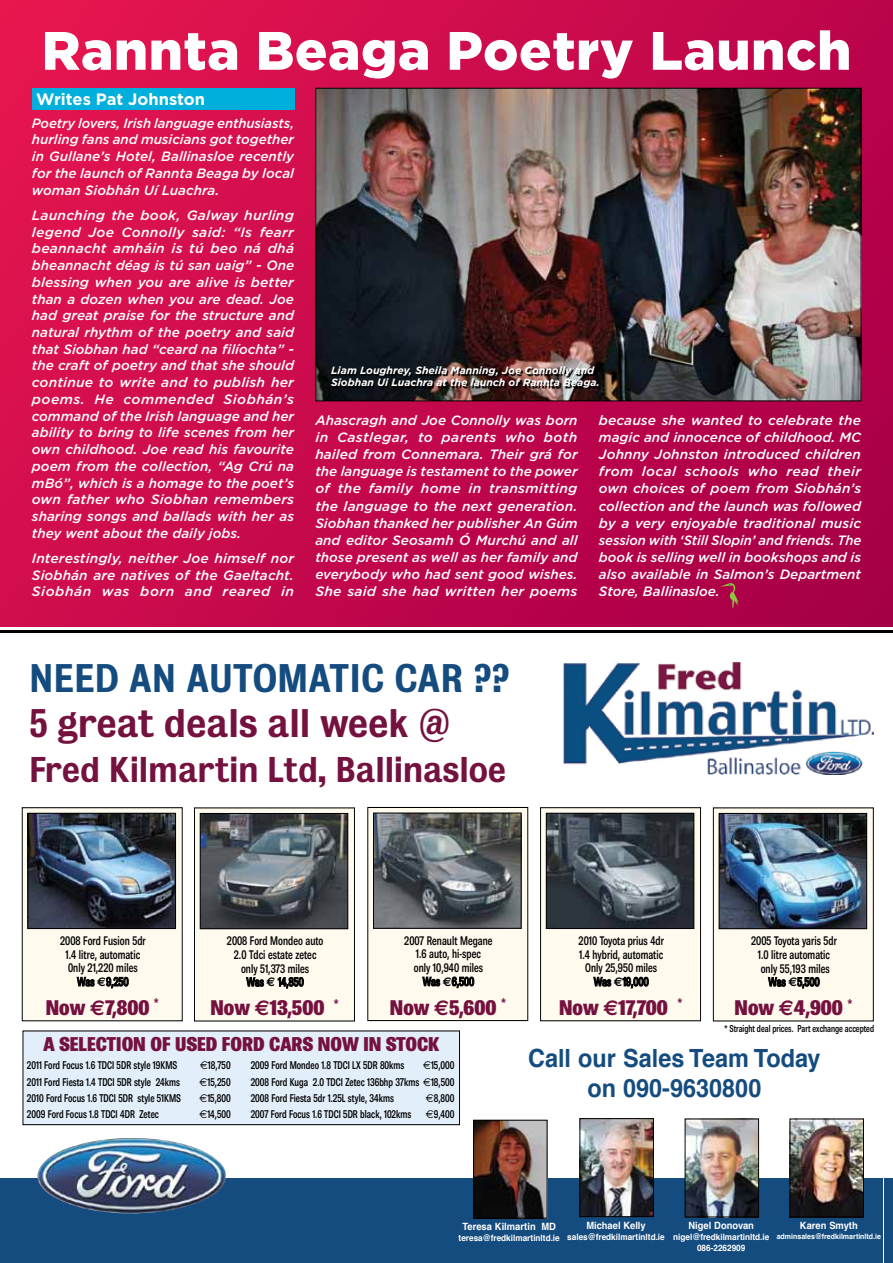
<style>
.page{position:relative;width:893px;height:1263px;background:#fff}
.page>*{position:absolute;margin:0;border:0;box-sizing:border-box;transform-origin:0 0}
.t1{font:900 54px "Gotham";color:#fff}
.t2{font:36.3px "Bureau Grotesque";color:#154c7f;scale:.93 1}
.t3{font:36.3px "Bureau Grotesque";letter-spacing:-.005em;color:#74113f;scale:.93 1}
.t4{font:32.55px "Bureau Grotesque";letter-spacing:-.005em;color:#74113f;scale:.93 1}
.t5{font:700 25.05px/30.2px "Helvetica";color:#154c7f;text-align:center;scale:.93 1}
.t6{font:800 21.3px "Brown";color:#74113f;scale:.93 1}
.t7{font:800 20.1px "Brown";color:#74113f;scale:.93 1}
.t8{font:700 16.5px "Gotham";letter-spacing:-.005em;color:#fff}
.t9{font:italic 500 13.5px/16.8px "Gotham";color:#fff;text-align:justify}
.t10{font:500 condensed 12.6px/13.8px "Brown";color:#000;text-align:center;scale:.93 1}
.t11{font:500 condensed 11.25px/16.4px "Brown";color:#000;text-align:justify;scale:.93 1}
.t12{font:italic 700 10.5px/12px "Gotham";color:#fff}
.t13{font:700 10.05px "Helvetica";color:#fff;scale:.93 1}
.t14{font:500 condensed 10.05px "Brown";letter-spacing:-.005em;color:#000;scale:.93 1}
.t15{font:700 8.85px/10.5px "Helvetica";color:#fff;text-align:center;scale:.93 1}
.t16{font:700 7.5px "Helvetica";color:#fff;scale:.93 1}
.s1{font-family:"Euro Sans";font-weight:700;font-stretch:normal}
.s2{font-family:"Euro Sans";font-weight:700}
.s3{font-family:"Euro Sans";font-weight:400;font-stretch:normal}
</style>
<div class="page">
<div style="left:0;top:1178px;width:893px;height:85px;background:#144c7f"></div>
<img style="left:37px;top:1138px;width:189px;height:76px">
<img style="left:563px;top:663px;width:311px;height:111px">
<img style="left:475px;top:1122px;width:70px;height:94px">
<div style="left:473px;top:1120px;width:74px;height:98px;border:1px solid #000"></div>
<img style="left:687px;top:1121px;width:70px;height:94px">
<div style="left:685px;top:1119px;width:74px;height:98px;border:1px solid #000"></div>
<img style="left:792px;top:1121px;width:70px;height:94px">
<div style="left:790px;top:1119px;width:74px;height:98px;border:1px solid #000"></div>
<img style="left:582px;top:1120px;width:69px;height:95px">
<div style="left:580px;top:1118px;width:73px;height:99px;border:1px solid #000"></div>
<div style="left:22px;top:808px;width:160px;height:213px;background:#fffaee"></div>
<div style="left:23px;top:1031px;width:437px;height:94px;background:#e2eef9"></div>
<div style="left:23px;top:1031px;width:437px;height:94px;border:1px solid #000"></div>
<img style="left:30px;top:815px;width:144px;height:112px">
<div style="left:28px;top:813px;width:148px;height:116px;border:1px solid #000"></div>
<svg style="left:77px;top:977px;width:18px;height:10px"></svg>
<svg style="left:106px;top:976px;width:23px;height:13px"></svg>
<div style="left:194px;top:808px;width:160px;height:213px;background:#fffaee"></div>
<div style="left:194px;top:808px;width:161px;height:213px;border:1px solid #000"></div>
<img style="left:202px;top:815px;width:144px;height:112px">
<div style="left:200px;top:813px;width:148px;height:116px;border:1px solid #000"></div>
<svg style="left:246px;top:977px;width:18px;height:10px"></svg>
<svg style="left:278px;top:977px;width:26px;height:11px"></svg>
<div style="left:368px;top:807px;width:160px;height:213px;background:#fffaee"></div>
<div style="left:368px;top:807px;width:160px;height:214px;border:1px solid #000"></div>
<img style="left:375px;top:815px;width:144px;height:111px">
<div style="left:373px;top:813px;width:148px;height:115px;border:1px solid #000"></div>
<svg style="left:422px;top:977px;width:18px;height:10px"></svg>
<svg style="left:452px;top:976px;width:22px;height:12px"></svg>
<div style="left:541px;top:808px;width:159px;height:213px;background:#fffaee"></div>
<div style="left:540px;top:807px;width:161px;height:214px;border:1px solid #000"></div>
<img style="left:548px;top:815px;width:144px;height:112px">
<div style="left:546px;top:813px;width:148px;height:116px;border:1px solid #000"></div>
<svg style="left:593px;top:977px;width:18px;height:10px"></svg>
<svg style="left:622px;top:976px;width:27px;height:13px"></svg>
<div style="left:713px;top:808px;width:160px;height:213px;background:#fffaee"></div>
<img style="left:721px;top:815px;width:144px;height:112px">
<div style="left:719px;top:813px;width:148px;height:116px;border:1px solid #000"></div>
<svg style="left:768px;top:977px;width:18px;height:10px"></svg>
<svg style="left:797px;top:977px;width:23px;height:11px"></svg>
<div style="left:0;top:0;width:893px;height:633px;background:linear-gradient(to right,#dd124f,#ad0049)"></div>
<div style="left:0;top:627px;width:893px;height:9px;background:#fff"></div>
<hr style="left:0;top:630px;width:893px;height:3px;background:#000">
<div style="left:32px;top:88px;width:262px;height:22px;background:#00afdb"></div>
<img style="left:317px;top:90px;width:542px;height:309px">
<div style="left:315px;top:88px;width:546px;height:313px;border:1px solid #000"></div>
<img style="left:332px;top:368px;width:268px;height:21px">
<svg style="left:720px;top:583px;width:19px;height:25px"></svg>
<h1 class="t1" style="left:42px;top:13px;width:811px">Rannta Beaga Poetry Launch</h1>
<p class="t8" style="left:36px;top:88px;width:170px">Writes Pat Johnston</p>
<p class="t9" style="left:32px;top:114px;width:264px">Poetry lovers, Irish language enthusiasts, hurling fans and musicians got together in Gullane’s Hotel, Ballinasloe recently for the launch of Rannta Beaga by local woman Siobhán Uí Luachra.</p>
<p class="t9" style="left:32px;top:207px;width:264px">Launching the book, Galway hurling legend Joe Connolly said: “Is fearr beannacht amháin is tú beo ná dhá bheannacht déag is tú san uaig” - One blessing when you are alive is better than a dozen when you are dead. Joe had great praise for the structure and natural rhythm of the poetry and said that Siobhan had “ceard na filíochta” - the craft of poetry and that she should continue to write and to publish her poems. He commended Siobhán’s command of the Irish language and her ability to bring to life scenes from her own childhood. Joe read his favourite poem from the collection, “Ag Crú na mBó”, which is a homage to the poet’s own father who Siobhan remembers sharing songs and ballads with her as they went about the daily jobs.</p>
<p class="t9" style="left:32px;top:550px;width:264px">Interestingly, neither Joe himself nor Siobhán are natives of the Gaeltacht.<br>Siobhán was born and reared in</p>
<p class="t12" style="left:331px;top:364px;width:270px">Liam Loughrey, Sheila Manning, Joe Connolly and<br>Siobhan Ui Luachra at the launch of Rannta Beaga.</p>
<p class="t9" style="left:315px;top:411px;width:264px">Ahascragh and Joe Connolly was born in Castlegar, to parents who both hailed from Connemara. Their grá for the language is testament to the power of the family home in transmitting the language to the next generation.<br>Siobhan thanked her publisher An Gúm and editor Seosamh Ó Murchú and all those present as well as her family and everybody who had sent good wishes.<br>She said she had written her poems</p>
<p class="t9" style="left:599px;top:411px;width:264px">because she wanted to celebrate the magic and innocence of childhood. MC Johnny Johnston introduced children from local schools who read their own choices of poem from Siobhán’s collection and the launch was followed by a very enjoyable traditional music session with ‘Still Slopin’ and friends. The book is selling well in bookshops and is also available in Salmon’s Department Store, Ballinasloe.</p>
<h2 class="t2" style="left:29px;top:657px;width:518px">NEED AN AUTOMATIC CAR ??</h2>
<h2 class="t3" style="left:29px;top:702px;width:455px">5 great deals all week @</h2>
<h3 class="t4" style="left:29px;top:751px;width:515px">Fred Kilmartin Ltd, Ballinasloe</h3>
<p class="t10" style="left:60px;top:933px;width:94px">2008 Ford Fusion 5dr<br>1.4 litre, automatic<br>0nly 21,220 miles<br>Was <span class="s1">€</span>9,250</p>
<h3 class="t6" style="left:46px;top:995px;width:123px">Now <span class="s2">€</span>7,800 <sup>*</sup></h3>
<p class="t10" style="left:227px;top:934px;width:105px">2008 Ford Mondeo auto<br>2.0 Tdci estate zetec only 51,373 miles<br>Was <span class="s1">€</span> 14,850</p>
<h3 class="t6" style="left:211px;top:995px;width:139px">Now <span class="s2">€</span>13,500 <sup>*</sup></h3>
<p class="t10" style="left:404px;top:933px;width:97px">2007 Renault Megane<br>1.6 auto, hi-spec<br>only 10,940 miles<br>Was <span class="s1">€</span>6,500</p>
<h3 class="t6" style="left:390px;top:995px;width:126px">Now <span class="s2">€</span>5,600 <sup>*</sup></h3>
<h3 class="t7" style="left:43px;top:1033px;width:427px">A SELECTION OF USED FORD CARS NOW IN STOCK</h3>
<p class="t11" style="left:27px;top:1057px;width:163px">2011 Ford Focus 1.6 TDCI 5DR style 19KMS</p>
<p class="t11" style="left:200px;top:1057px;width:35px"><span class="s3">€</span>18,750</p>
<p class="t11" style="left:27px;top:1073px;width:166px">2011 Ford Fiesta 1.4 TDCI 5DR style 24kms</p>
<p class="t11" style="left:200px;top:1073px;width:35px"><span class="s3">€</span>15,250</p>
<p class="t11" style="left:27px;top:1090px;width:167px">2010 Ford Focus 1.6 TDCI 5DR style 51KMS</p>
<p class="t11" style="left:199px;top:1090px;width:35px"><span class="s3">€</span>15,800</p>
<p class="t11" style="left:27px;top:1106px;width:143px">2009 Ford Focus 1.8 TDCI 4DR Zetec</p>
<p class="t11" style="left:199px;top:1106px;width:35px"><span class="s3">€</span>14,500</p>
<p class="t11" style="left:251px;top:1057px;width:167px">2009 Ford Mondeo 1.8 TDCI LX 5DR 80kms</p>
<p class="t11" style="left:251px;top:1057px;width:221px;text-indent:172px"><span class="s3">€</span>15,000<br>2008 Ford Kuga 2.0 TDCI Zetec 136bhp 37kms <span class="s3">€</span>18,500<br>2008 Ford Fiesta 5dr 1.25L style, 34kms</p>
<p class="t11" style="left:426px;top:1090px;width:32px"><span class="s3">€</span>8,800</p>
<p class="t11" style="left:251px;top:1106px;width:174px">2007 Ford Focus 1.6 TDCI 5DR black, 102kms</p>
<p class="t11" style="left:426px;top:1106px;width:32px"><span class="s3">€</span>9,400</p>
<p class="t10" style="left:579px;top:933px;width:93px">2010 Toyota prius 4dr<br>1.4 hybrid, automatic<br>Only 25,950 miles<br>Was <span class="s1">€</span>19,000</p>
<p class="t10" style="left:751px;top:934px;width:94px">2005 Toyota yaris 5dr<br>1.0 litre automatic only 55,193 miles<br>Was <span class="s1">€</span>5,500</p>
<p class="t14" style="left:724px;top:1023px;width:163px">* Straight deal prices. Part exchange accepted</p>
<h3 class="t5" style="left:528px;top:1041px;width:316px">Call our Sales Team Today on 090-9630800</h3>
<h3 class="t6" style="left:559px;top:995px;width:134px">Now <span class="s2">€</span>17,700 <sup>*</sup></h3>
<h3 class="t6" style="left:735px;top:995px;width:128px">Now <span class="s2">€</span>4,900 <sup>*</sup></h3>
<p class="t13" style="left:586px;top:1216px;width:65px">Michael Kelly</p>
<p class="t15" style="left:567px;top:1231px;width:106px">sales@fredkilmartinltd.ie</p>
<p class="t13" style="left:462px;top:1217px;width:102px">Teresa Kilmartin MD</p>
<p class="t15" style="left:459px;top:1232px;width:110px">teresa@fredkilmartinltd.ie</p>
<p class="t13" style="left:800px;top:1216px;width:64px">Karen Smyth</p>
<p class="t16" style="left:777px;top:1230px;width:114px">adminsales@fredkilmartinltd.ie</p>
<p class="t13" style="left:688px;top:1216px;width:72px">Nigel Donovan</p>
<p class="t15" style="left:673px;top:1231px;width:105px">nigel@fredkilmartinltd.ie<br>086-2262909</p>
</div>
